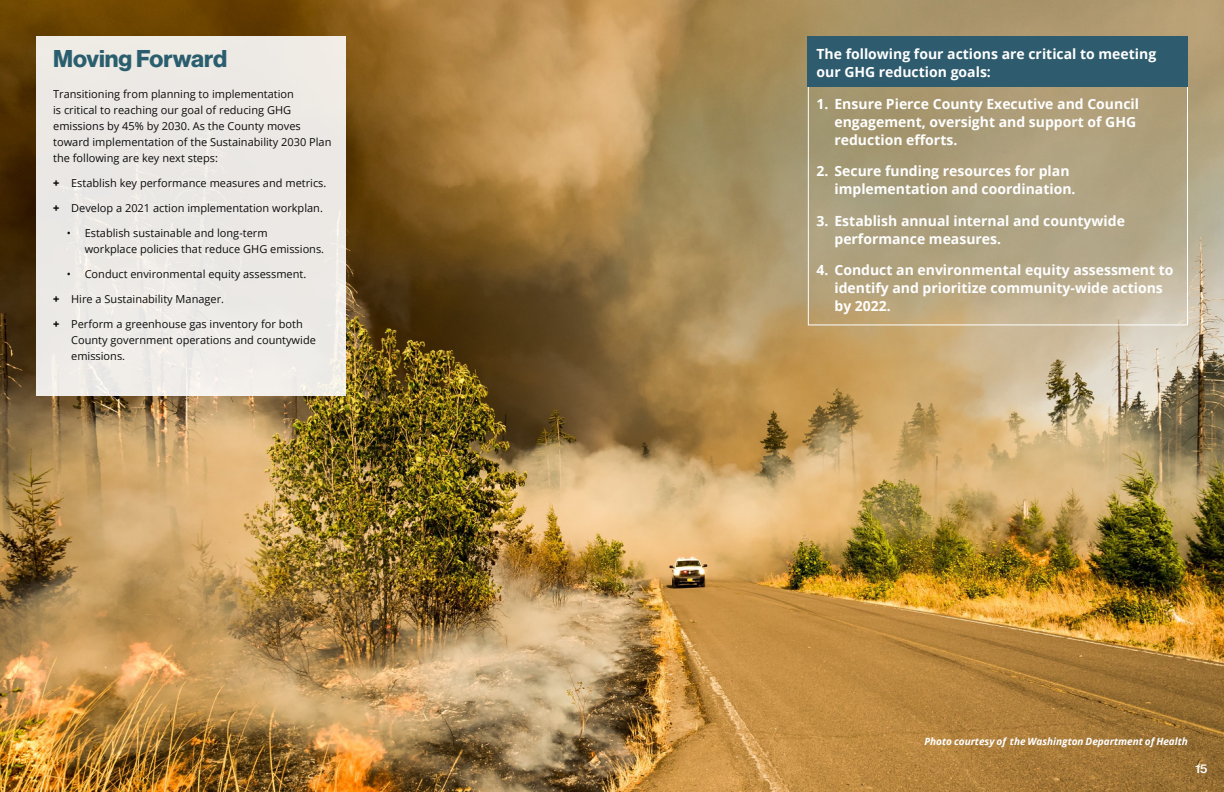
<style>
.page{position:relative;width:1224px;height:792px;background:#fff}
.page>*{position:absolute;margin:0;border:0;box-sizing:border-box;transform-origin:0 0}
.t1{font:24px "N Haas Grotesk DS Pro 75 Bd";color:#205768}
.t2{font:700 14px/18px "Open Sans";color:#fff}
.t3{font:12px "N Haas Grotesk TX Pro 65 Md";color:#fff}
.t4{font:11px/16px "Open Sans";color:#000}
.t5{font:italic 700 10px "Open Sans";color:#fff}
.s1{font-weight:800}
</style>
<div class="page">
<img style="left:0;top:0;width:1224px;height:792px">
<div style="left:36px;top:36px;width:310px;height:360px;background:#ece9e5"></div>
<div style="left:808px;top:36px;width:380px;height:51px;background:#2e5b6d"></div>
<h1 class="t1" style="left:53px;top:45px;width:176px">Moving Forward</h1>
<p class="t4" style="left:53px;top:85px;width:280px">Transitioning from planning to implementation<br>is critical to reaching our goal of reducing GHG emissions by 45% by 2030. As the County moves toward implementation of the Sustainability 2030 Plan the following are key next steps:</p>
<p class="t4" style="left:53px;top:174px;width:275px"><span class="s1">+</span> Establish key performance measures and metrics.</p>
<p class="t4" style="left:53px;top:199px;width:271px"><span class="s1">+</span> Develop a 2021 action implementation workplan.</p>
<p class="t4" style="left:85px;top:224px;width:241px;text-indent:-18px">• Establish sustainable and long-term<br>workplace policies that reduce GHG emissions.</p>
<p class="t4" style="left:67px;top:265px;width:241px">• Conduct environmental equity assessment.</p>
<p class="t4" style="left:53px;top:290px;width:172px"><span class="s1">+</span> Hire a Sustainability Manager.</p>
<p class="t4" style="left:71px;top:315px;width:246px;text-indent:-18px"><span class="s1">+</span> Perform a greenhouse gas inventory for both<br>County government operations and countywide emissions.</p>
<p class="t2" style="left:816px;top:45px;width:341px">The following four actions are critical to meeting our GHG reduction goals:</p>
<p class="t2" style="left:834px;top:94px;width:306px;text-indent:-18px">1. Ensure Pierce County Executive and Council engagement, oversight and support of GHG reduction efforts.</p>
<p class="t2" style="left:834px;top:162px;width:243px;text-indent:-18px">2. Secure funding resources for plan implementation and coordination.</p>
<p class="t2" style="left:834px;top:211px;width:292px;text-indent:-18px">3. Establish annual internal and countywide performance measures.</p>
<p class="t2" style="left:834px;top:261px;width:341px;text-indent:-18px">4. Conduct an environmental equity assessment to identify and prioritize community-wide actions by 2022.</p>
<p class="t5" style="left:924px;top:734px;width:265px">Photo courtesy of the Washington Department of Health</p>
<p class="t3" style="left:1195px;top:761px;width:14px">15</p>
</div>
